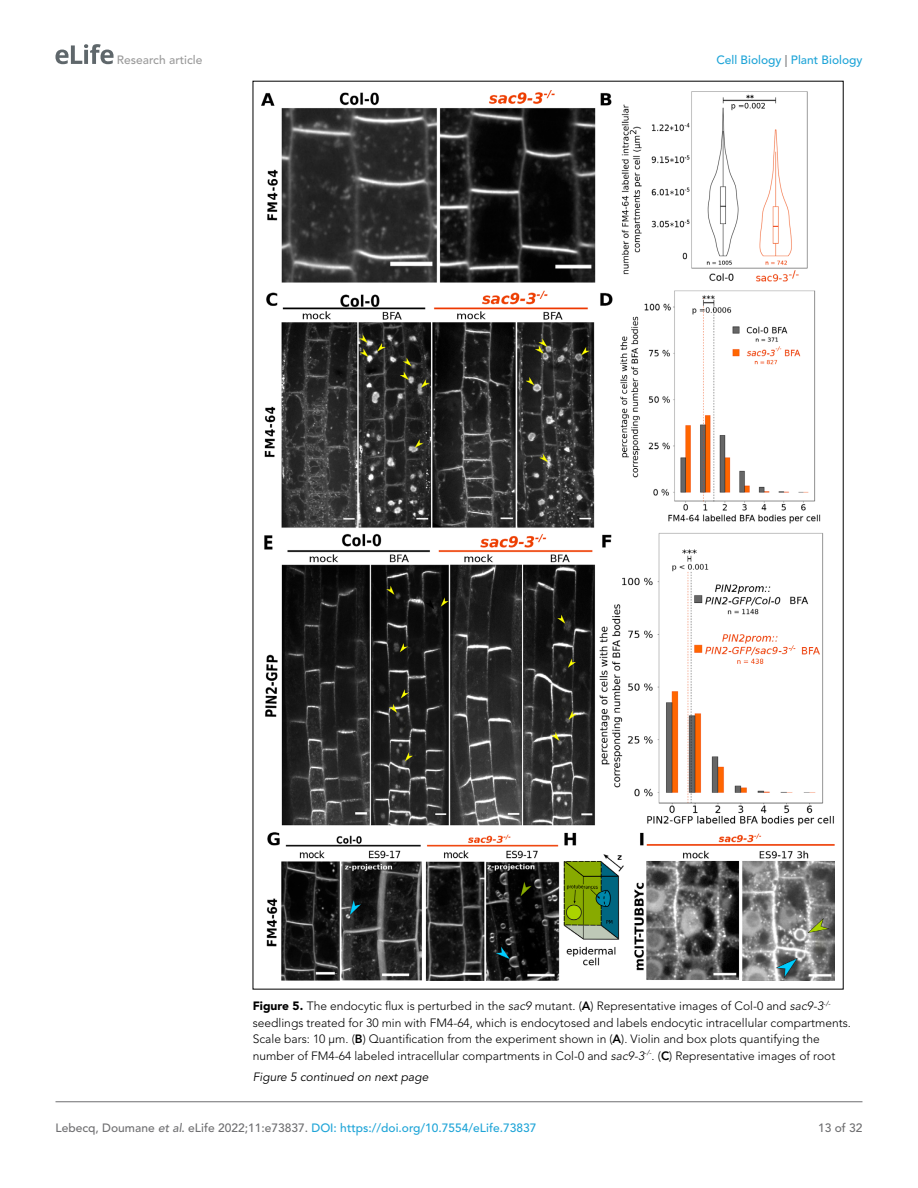
<style>
.page{position:relative;width:918px;height:1188px;background:#fff}
.page>*{position:absolute;margin:0;border:0;box-sizing:border-box;transform-origin:0 0}
.t1{font:300 12px/16.5px "Avenir LT Std";color:#000}
.t2{font:500 12px "Avenir LT Std";color:#1ea4d7}
.t3{font:italic 12px "Avenir LT Std";color:#000}
.t4{font:500 12px "Avenir LT Std";color:#9a9a9a}
.t5{font:500 12px "Avenir LT Std";color:#6e6e70}
.s1{color:#6e6e70}
.s2{font-weight:900}
.s3{font-style:italic}
.s4{font-weight:800}
.s5{font-style:italic;color:#6e6e70}
</style>
<div class="page">
<svg style="left:55px;top:44px;width:59px;height:20px"></svg>
<hr style="left:56px;top:1101px;width:806px;height:1px;background:#6e6e70">
<img style="left:262px;top:90px;width:572px;height:890px">
<p class="t4" style="left:117px;top:53px;width:87px">Research article</p>
<p class="t2" style="left:716px;top:53px;width:148px">Cell Biology <span class="s1">|</span> Plant Biology</p>
<p class="t1" style="left:253px;top:998px;width:600px"><span class="s2">Figure 5.</span> The endocytic flux is perturbed in the <span class="s3">sac9</span> mutant. (<span class="s4">A</span>) Representative images of Col-0 and <span class="s3">sac9-3</span><sup>-/- </sup>seedlings treated for 30 min with FM4-64, which is endocytosed and labels endocytic intracellular compartments.<br>Scale bars: 10 µm. (<span class="s4">B</span>) Quantification from the experiment shown in (<span class="s4">A</span>). Violin and box plots quantifying the number of FM4-64 labeled intracellular compartments in Col-0 and <span class="s3">sac9-3</span><sup>-/-</sup>. (<span class="s4">C</span>) Representative images of root</p>
<p class="t3" style="left:253px;top:1070px;width:177px">Figure 5 continued on next page</p>
<p class="t2" style="left:56px;top:1121px;width:482px"><span class="s1">Lebecq, Doumane</span> <span class="s5">et al</span><span class="s1">. eLife 2022;11:e73837.</span> DOI: https://doi.org/10.7554/eLife.73837</p>
<p class="t5" style="left:818px;top:1121px;width:46px">13 of 32</p>
</div>
